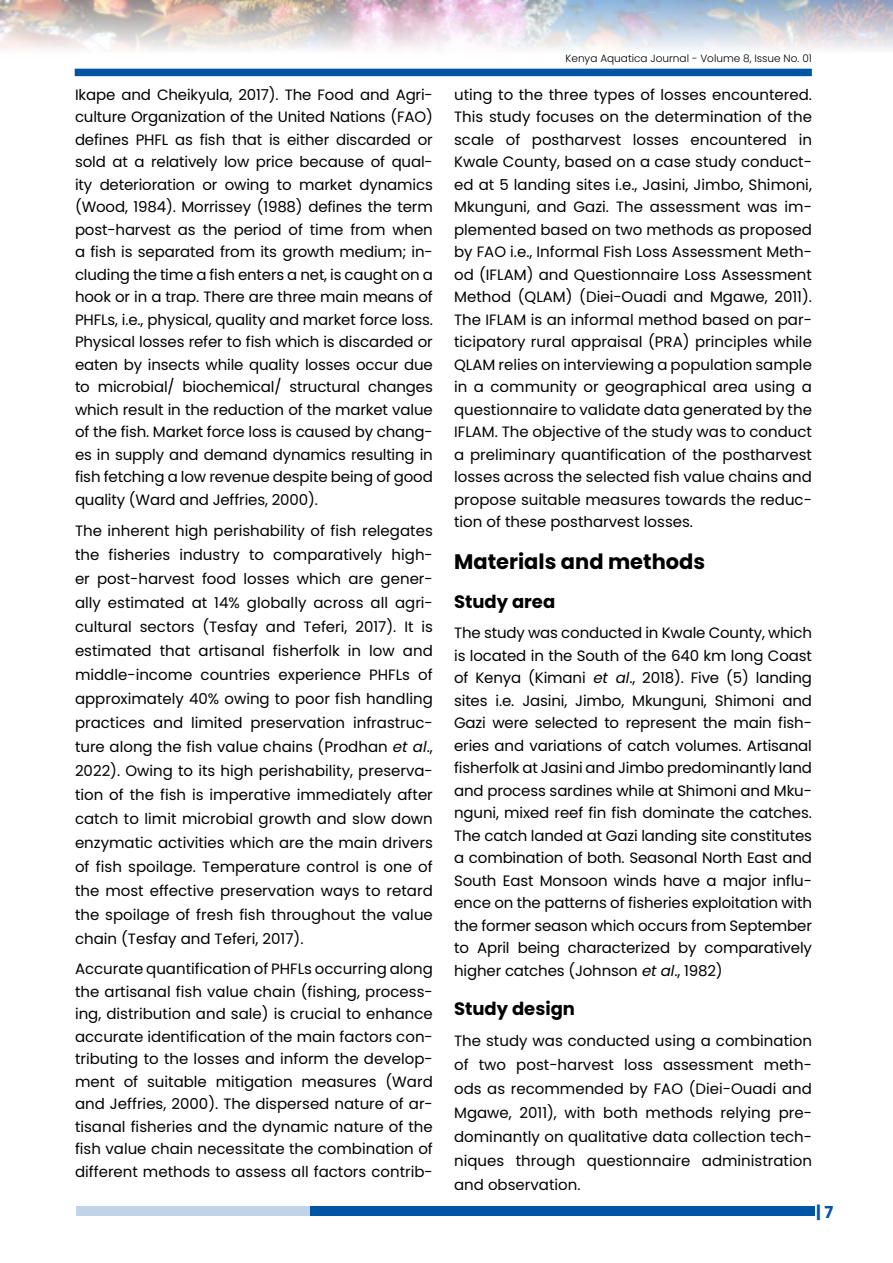
<style>
.page{position:relative;width:893px;height:1263px;background:#fff}
.page>*{position:absolute;margin:0;border:0;box-sizing:border-box;transform-origin:0 0}
.t1{font:700 21px "Poppins";color:#000}
.t2{font:700 18px "Poppins";color:#000}
.t3{font:700 16.5px "Poppins";color:#0054a6}
.t4{font:15px/22.5px "Poppins";color:#000;text-align:justify}
.t5{font:300 10.5px "Poppins";color:#000}
.s1{font-style:italic}
</style>
<div class="page">
<img style="left:0;top:0;width:892px;height:50px">
<div style="left:75px;top:69px;width:737px;height:7px;background:#0054a6"></div>
<div style="left:76px;top:1206px;width:235px;height:10px;background:#c0d4e9"></div>
<div style="left:310px;top:1206px;width:505px;height:10px;background:#0054a6"></div>
<p class="t4" style="left:75px;top:83px;width:359px">Ikape and Cheikyula, 2017). The Food and Agri&shy;culture Organization of the United Nations (FAO) defines PHFL as fish that is either discarded or sold at a relatively low price because of qual&shy;ity deterioration or owing to market dynamics (Wood, 1984). Morrissey (1988) defines the term post-harvest as the period of time from when a fish is separated from its growth medium; in&shy;cluding the time a fish enters a net, is caught on a hook or in a trap. There are three main means of PHFLs, i.e., physical, quality and market force loss.<br>Physical losses refer to fish which is discarded or eaten by insects while quality losses occur due to microbial/ biochemical/ structural changes which result in the reduction of the market value of the fish. Market force loss is caused by chang&shy;es in supply and demand dynamics resulting in fish fetching a low revenue despite being of good quality (Ward and Jeffries, 2000).</p>
<p class="t4" style="left:75px;top:519px;width:359px;line-height:24px">The inherent high perishability of fish relegates the fisheries industry to comparatively high&shy;er post-harvest food losses which are gener&shy;ally estimated at 14% globally across all agri&shy;cultural sectors (Tesfay and Teferi, 2017). It is estimated that artisanal fisherfolk in low and middle-income countries experience PHFLs of approximately 40% owing to poor fish handling practices and limited preservation infrastruc&shy;ture along the fish value chains (Prodhan <span class="s1">et al</span>., 2022). Owing to its high perishability, preserva&shy;tion of the fish is imperative immediately after catch to limit microbial growth and slow down enzymatic activities which are the main drivers of fish spoilage. Temperature control is one of the most effective preservation ways to retard the spoilage of fresh fish throughout the value chain (Tesfay and Teferi, 2017).</p>
<p class="t4" style="left:75px;top:958px;width:359px">Accurate quantification of PHFLs occurring along the artisanal fish value chain (fishing, process&shy;ing, distribution and sale) is crucial to enhance accurate identification of the main factors con&shy;tributing to the losses and inform the develop&shy;ment of suitable mitigation measures (Ward and Jeffries, 2000). The dispersed nature of ar&shy;tisanal fisheries and the dynamic nature of the fish value chain necessitate the combination of different methods to assess all factors contrib-</p>
<p class="t5" style="left:565px;top:53px;width:248px">Kenya Aquatica Journal - Volume 8, Issue No. 01</p>
<p class="t4" style="left:454px;top:83px;width:359px">uting to the three types of losses encountered.<br>This study focuses on the determination of the scale of postharvest losses encountered in Kwale County, based on a case study conduct&shy;ed at 5 landing sites i.e., Jasini, Jimbo, Shimoni, Mkunguni, and Gazi. The assessment was im&shy;plemented based on two methods as proposed by FAO i.e., Informal Fish Loss Assessment Meth&shy;od (IFLAM) and Questionnaire Loss Assessment Method (QLAM) (Diei-Ouadi and Mgawe, 2011).<br>The IFLAM is an informal method based on par&shy;ticipatory rural appraisal (PRA) principles while QLAM relies on interviewing a population sample in a community or geographical area using a questionnaire to validate data generated by the IFLAM. The objective of the study was to conduct a preliminary quantification of the postharvest losses across the selected fish value chains and propose suitable measures towards the reduc&shy;tion of these postharvest losses.</p>
<h1 class="t1" style="left:454px;top:550px;width:253px">Materials and methods</h1>
<p class="t2" style="left:454px;top:592px;width:103px">Study area</p>
<p class="t4" style="left:454px;top:622px;width:359px">The study was conducted in Kwale County, which is located in the South of the 640 km long Coast of Kenya (Kimani <span class="s1">et al</span>., 2018). Five (5) landing sites i.e. Jasini, Jimbo, Mkunguni, Shimoni and Gazi were selected to represent the main fish&shy;eries and variations of catch volumes. Artisanal fisherfolk at Jasini and Jimbo predominantly land and process sardines while at Shimoni and Mku&shy;nguni, mixed reef fin fish dominate the catches.<br>The catch landed at Gazi landing site constitutes a combination of both. Seasonal North East and South East Monsoon winds have a major influ&shy;ence on the patterns of fisheries exploitation with the former season which occurs from September to April being characterized by comparatively higher catches (Johnson <span class="s1">et al</span>., 1982)</p>
<p class="t2" style="left:454px;top:998px;width:122px">Study design</p>
<p class="t4" style="left:454px;top:1029px;width:359px;line-height:24px">The study was conducted using a combination of two post-harvest loss assessment meth&shy;ods as recommended by FAO (Diei-Ouadi and Mgawe, 2011), with both methods relying pre&shy;dominantly on qualitative data collection tech&shy;niques through questionnaire administration and observation.</p>
<p class="t3" style="left:816px;top:1202px;width:19px">| 7</p>
</div>
